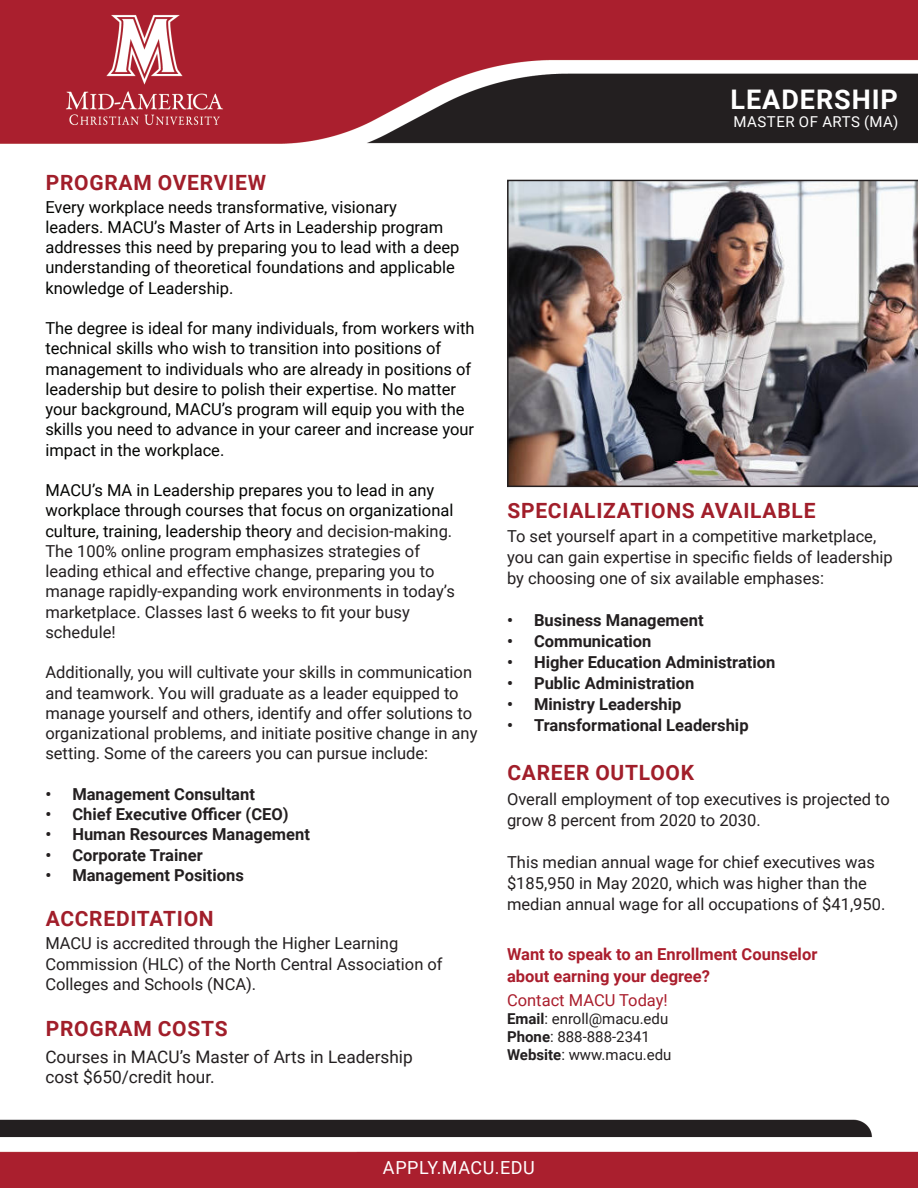
<style>
.page{position:relative;width:918px;height:1188px;background:#fff}
.page>*{position:absolute;margin:0;border:0;box-sizing:border-box;transform-origin:0 0}
.t1{font:700 27px "Roboto";letter-spacing:.035em;color:#fff}
.t2{font:700 21px "Roboto";letter-spacing:.035em;color:#a11e2a}
.t3{font:18px "Roboto";letter-spacing:.035em;color:#fff}
.t4{font:17.25px/20.2px "Roboto";color:#231f20}
.Paragraph_Style_1{font:16.5px/20.2px "Roboto";color:#231f20}
.Paragraph_Style_1-2{font:16.5px/20.2px "Roboto";color:#040503}
.t5{font:700 16.5px "Roboto";color:#231f20}
.t6{font:700 16.5px/22.5px "Roboto";color:#aa1e2d}
.t7{font:16.5px "Roboto";color:#aa1e2d}
.t8{font:15px/18px "Roboto";color:#231f20}
.t9{font:15px "Roboto";letter-spacing:.035em;color:#fff}
.s1{color:#040503}
.s2{font-weight:700}
</style>
<div class="page">
<img style="left:0;top:0;width:918px;height:1188px">
<img style="left:507px;top:180px;width:411px;height:307px">
<div style="left:387px;top:1156px;width:151px;height:26px;background:#aa1f2e"></div>
<p class="t1" style="left:731px;top:81px;width:169px">LEADERSHIP</p>
<p class="t2" style="left:46px;top:168px;width:222px">PROGRAM OVERVIEW</p>
<p class="Paragraph_Style_1-2" style="left:45px;top:196px;width:416px">Every workplace needs transformative, visionary<br>leaders. MACU’s Master of Arts in Leadership program addresses this need by preparing you to lead with a deep understanding of theoretical foundations and applicable knowledge of Leadership.</p>
<p class="Paragraph_Style_1-2" style="left:45px;top:317px;width:431px">The degree is ideal for many individuals, from workers with technical skills who wish to transition into positions of management to individuals who are already in positions of leadership but desire to polish their expertise. No matter your background, MACU’s program will equip you with the skills you need to advance in your career and increase your impact in the workplace.</p>
<p class="Paragraph_Style_1" style="left:45px;top:479px;width:411px"><span class="s1">MACU’s MA in Leadership prepares you to lead in any workplace through courses that focus on organizational culture, training, leadership theory</span> and decision-making.<br>The 100% online program emphasizes strategies of leading ethical and effective change, preparing you to manage rapidly-expanding work environments in today’s marketplace. Classes last 6 weeks to fit your busy schedule!</p>
<p class="Paragraph_Style_1" style="left:45px;top:662px;width:434px">Additionally, you will cultivate your skills in communication and teamwork. You will graduate as a leader equipped to manage yourself and others, identify and offer solutions to organizational problems, and initiate positive change in any setting. Some of the careers you can pursue include:</p>
<p class="t5" style="left:45px;top:782px;width:211px">• Management Consultant</p>
<p class="t5" style="left:45px;top:803px;width:245px">• Chief Executive Officer (CEO)</p>
<p class="t5" style="left:45px;top:823px;width:266px">• Human Resources Management</p>
<p class="t5" style="left:45px;top:843px;width:159px">• Corporate Trainer</p>
<p class="t5" style="left:45px;top:863px;width:200px">• Management Positions</p>
<p class="t2" style="left:46px;top:903px;width:170px">ACCREDITATION</p>
<p class="Paragraph_Style_1" style="left:45px;top:933px;width:399px">MACU is accredited through the Higher Learning<br>Commission (HLC) of the North Central Association of<br>Colleges and Schools (NCA).</p>
<p class="t2" style="left:46px;top:1014px;width:183px">PROGRAM COSTS</p>
<p class="t4" style="left:45px;top:1046px;width:369px">Courses in MACU’s Master of Arts in Leadership cost $650/credit hour.</p>
<p class="t9" style="left:733px;top:111px;width:166px">MASTER OF ARTS (MA)</p>
<p class="t2" style="left:507px;top:496px;width:310px">SPECIALIZATIONS AVAILABLE</p>
<p class="Paragraph_Style_1" style="left:507px;top:525px;width:387px;line-height:21px">To set yourself apart in a competitive marketplace, you can gain expertise in specific fields of leadership by choosing one of six available emphases:</p>
<p class="t5" style="left:507px;top:609px;width:198px">• Business Management</p>
<p class="t5" style="left:507px;top:630px;width:146px">• Communication</p>
<p class="t5" style="left:507px;top:651px;width:270px">• Higher Education Administration</p>
<p class="t5" style="left:507px;top:672px;width:189px">• Public Administration</p>
<p class="t5" style="left:507px;top:693px;width:176px">• Ministry Leadership</p>
<p class="t5" style="left:507px;top:714px;width:243px">• Transformational Leadership</p>
<p class="t2" style="left:507px;top:758px;width:188px">CAREER OUTLOOK</p>
<p class="Paragraph_Style_1" style="left:507px;top:788px;width:384px;line-height:21px">Overall employment of top executives is projected to grow 8 percent from 2020 to 2030.</p>
<p class="Paragraph_Style_1" style="left:507px;top:851px;width:380px;line-height:21px">This median annual wage for chief executives was $185,950 in May 2020, which was higher than the median annual wage for all occupations of $41,950.</p>
<p class="t6" style="left:507px;top:942px;width:312px">Want to speak to an Enrollment Counselor about earning your degree?</p>
<p class="t7" style="left:507px;top:989px;width:162px">Contact MACU Today!</p>
<p class="t8" style="left:507px;top:1010px;width:163px"><span class="s2">Email</span>: enroll@macu.edu</p>
<p class="t8" style="left:507px;top:1028px;width:166px"><span class="s2">Phone</span>: 888-888-2341<br><span class="s2">Website</span>: www.macu.edu</p>
<p class="t3" style="left:383px;top:1155px;width:154px">APPLY.MACU.EDU</p>
</div>
